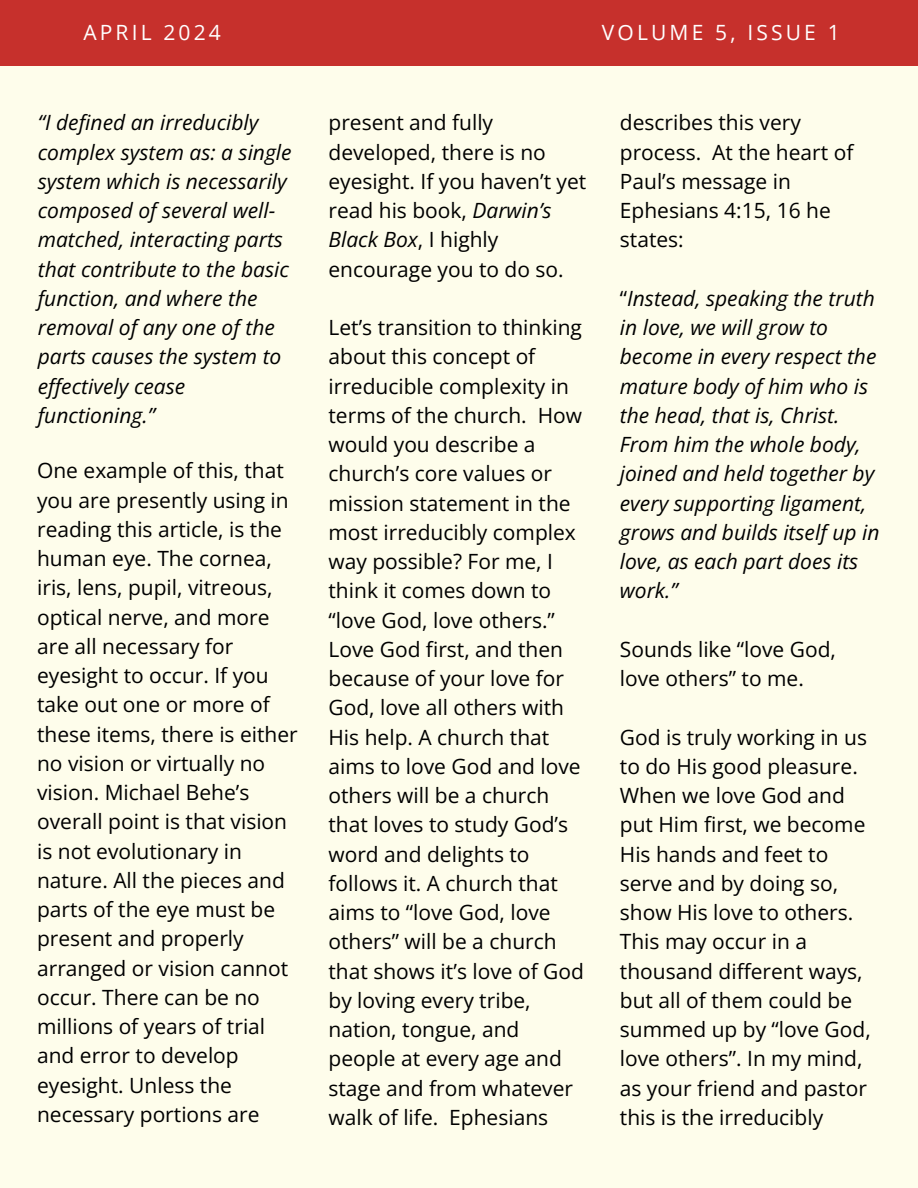
<style>
.page{position:relative;width:918px;height:1188px;background:#fefdeb}
.page>*{position:absolute;margin:0;border:0;box-sizing:border-box;transform-origin:0 0}
.t1{font:21px/29.2px "Open Sans";color:#000}
.t2{font:italic 21px/29.2px "Open Sans";color:#000}
.t3{font:21px "Open Sans";letter-spacing:.15em;color:#fff}
.s1{font-style:italic}
.s2{font-style:normal}
</style>
<div class="page">
<div style="left:0;top:1px;width:918px;height:65px;background:#c6302c"></div>
<h2 class="t3" style="left:83px;top:17px;width:139px">APRIL 2024</h2>
<h2 class="t3" style="left:602px;top:17px;width:239px">VOLUME 5, ISSUE 1</h2>
<p class="t2" style="left:38px;top:108px;width:255px">“I defined an irreducibly complex system as: a single system which is necessarily composed of several well&shy;matched, interacting parts that contribute to the basic function, and where the removal of any one of the parts causes the system to effectively cease functioning.”</p>
<h1 class="t1" style="left:328px;top:108px;width:259px">present and fully developed, there is no eyesight. If you haven’t yet read his book, <span class="s1">Darwin’s<br>Black Box</span>, I highly encourage you to do so.</h1>
<p class="t1" style="left:328px;top:312px;width:257px">Let’s transition to thinking about this concept of irreducible complexity in terms of the church. How would you describe a church’s core values or mission statement in the most irreducibly complex way possible? For me, I think it comes down to “love God, love others.”<br>Love God first, and then because of your love for<br>God, love all others with<br>His help. A church that aims to love God and love others will be a church that loves to study God’s word and delights to follows it. A church that aims to “love God, love others” will be a church that shows it’s love of God by loving every tribe, nation, tongue, and people at every age and stage and from whatever walk of life. Ephesians</p>
<h2 class="t1" style="left:37px;top:456px;width:262px">One example of this, that you are presently using in reading this article, is the human eye. The cornea, iris, lens, pupil, vitreous, optical nerve, and more are all necessary for eyesight to occur. If you take out one or more of these items, there is either no vision or virtually no vision. Michael Behe’s overall point is that vision is not evolutionary in nature. All the pieces and parts of the eye must be present and properly arranged or vision cannot occur. There can be no millions of years of trial and error to develop eyesight. Unless the necessary portions are</h2>
<h2 class="t1" style="left:620px;top:108px;width:235px">describes this very process. At the heart of<br>Paul’s message in<br>Ephesians 4:15, 16 he states:</h2>
<h2 class="t2" style="left:620px;top:283px;width:261px"><span class="s2">“</span>Instead, speaking the truth in love, we will grow to become in every respect the mature body of him who is the head, that is, Christ.<br>From him the whole body, joined and held together by every supporting ligament, grows and builds itself up in love, as each part does its work.”</h2>
<h2 class="t1" style="left:620px;top:634px;width:218px">Sounds like “love God, love others” to me.</h2>
<h2 class="t1" style="left:620px;top:722px;width:252px">God is truly working in us to do His good pleasure.<br>When we love God and put Him first, we become<br>His hands and feet to serve and by doing so, show His love to others.<br>This may occur in a thousand different ways, but all of them could be summed up by “love God, love others”. In my mind, as your friend and pastor this is the irreducibly</h2>
</div>
